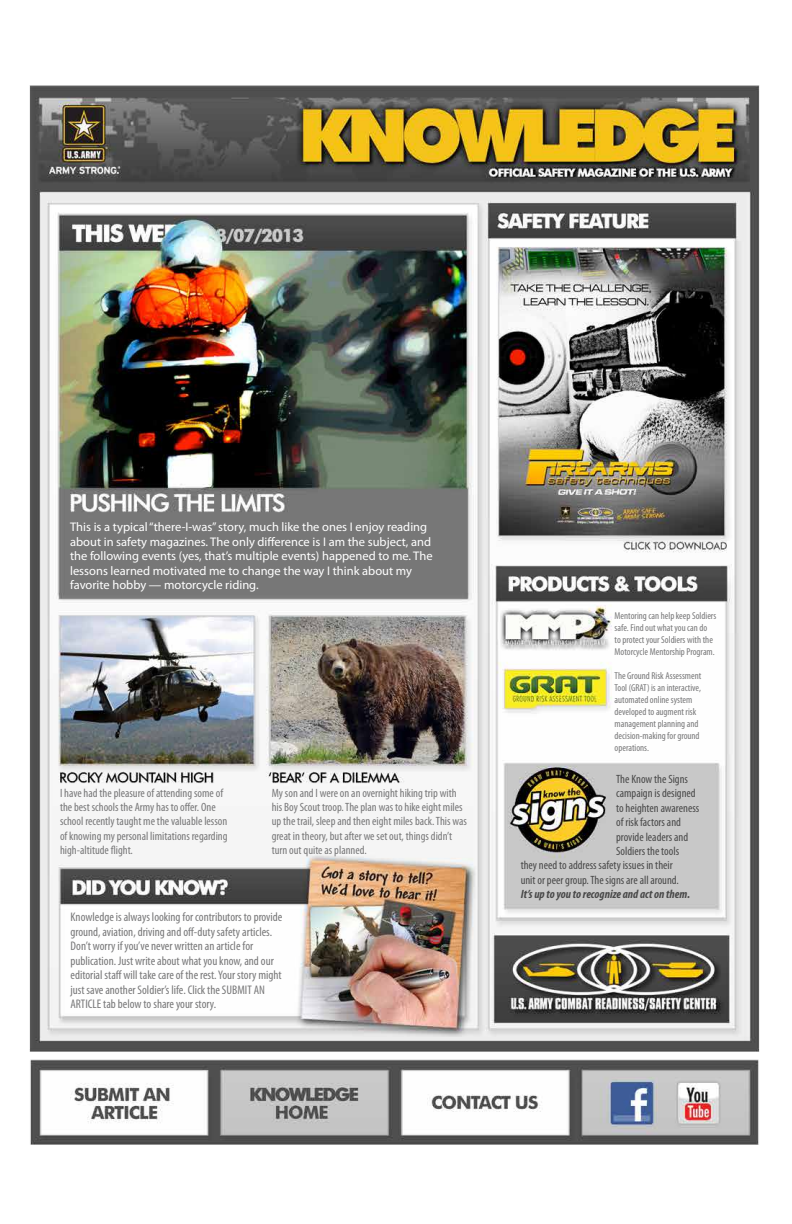
<style>
.page{position:relative;width:792px;height:1224px;background:#fff}
.page>*{position:absolute;margin:0;border:0;box-sizing:border-box;transform-origin:0 0}
.t1{font:condensed 12.5px/14.5px "Myriad Pro";color:#787879}
.t2{font:12.5px/14.5px "Myriad Pro";color:#fff}
.t3{font:condensed 12px/14.4px "Myriad Pro";color:#787879}
.t4{font:condensed 12px "Myriad Pro";color:#494949}
.t5{font:italic 700 condensed 12px "Myriad Pro";color:#494949}
.t6{font:condensed 10px/12px "Myriad Pro";color:#787879}
</style>
<div class="page">
<img style="left:29px;top:85px;width:731px;height:1060px">
<p class="t2" style="left:70px;top:520px;width:364px">This is a typical “there-I-was” story, much like the ones I enjoy reading about in safety magazines. The only difference is I am the subject, and the following events (yes, that’s multiple events) happened to me. The lessons learned motivated me to change the way I think about my favorite hobby — motorcycle riding.</p>
<p class="t3" style="left:60px;top:786px;width:169px">I have had the pleasure of attending some of the best schools the Army has to offer. One school recently taught me the valuable lesson of knowing my personal limitations regarding high-altitude flight.</p>
<p class="t3" style="left:272px;top:786px;width:197px">My son and I were on an overnight hiking trip with his Boy Scout troop. The plan was to hike eight miles up the trail, sleep and then eight miles back. This was great in theory, but after we set out, things didn’t turn out quite as planned.</p>
<p class="t1" style="left:71px;top:910px;width:213px">Knowledge is always looking for contributors to provide ground, aviation, driving and off-duty safety articles.<br>Don’t worry if you’ve never written an article for publication. Just write about what you know, and our editorial staff will take care of the rest. Your story might just save another Soldier’s life. Click the SUBMIT AN ARTICLE tab below to share your story.</p>
<p class="t6" style="left:615px;top:610px;width:103px">Mentoring can help keep Soldiers safe. Find out what you can do<br>to protect your Soldiers with the<br>Motorcycle Mentorship Program.</p>
<p class="t6" style="left:615px;top:669px;width:88px">The Ground Risk Assessment<br>Tool (GRAT) is an interactive, automated online system developed to augment risk management planning and decision-making for ground operations.</p>
<p class="t4" style="left:616px;top:772px;width:73px">The Know the Signs</p>
<p class="t4" style="left:616px;top:787px;width:81px">campaign is designed</p>
<p class="t4" style="left:616px;top:801px;width:85px">to heighten awareness</p>
<p class="t4" style="left:616px;top:816px;width:66px">of risk factors and</p>
<p class="t4" style="left:616px;top:830px;width:74px">provide leaders and</p>
<p class="t4" style="left:616px;top:844px;width:65px">Soldiers the tools</p>
<p class="t4" style="left:521px;top:859px;width:154px">they need to address safety issues in their</p>
<p class="t4" style="left:521px;top:873px;width:160px">unit or peer group. The signs are all around.</p>
<p class="t5" style="left:521px;top:887px;width:171px">It’s up to you to recognize and act on them.</p>
</div>
